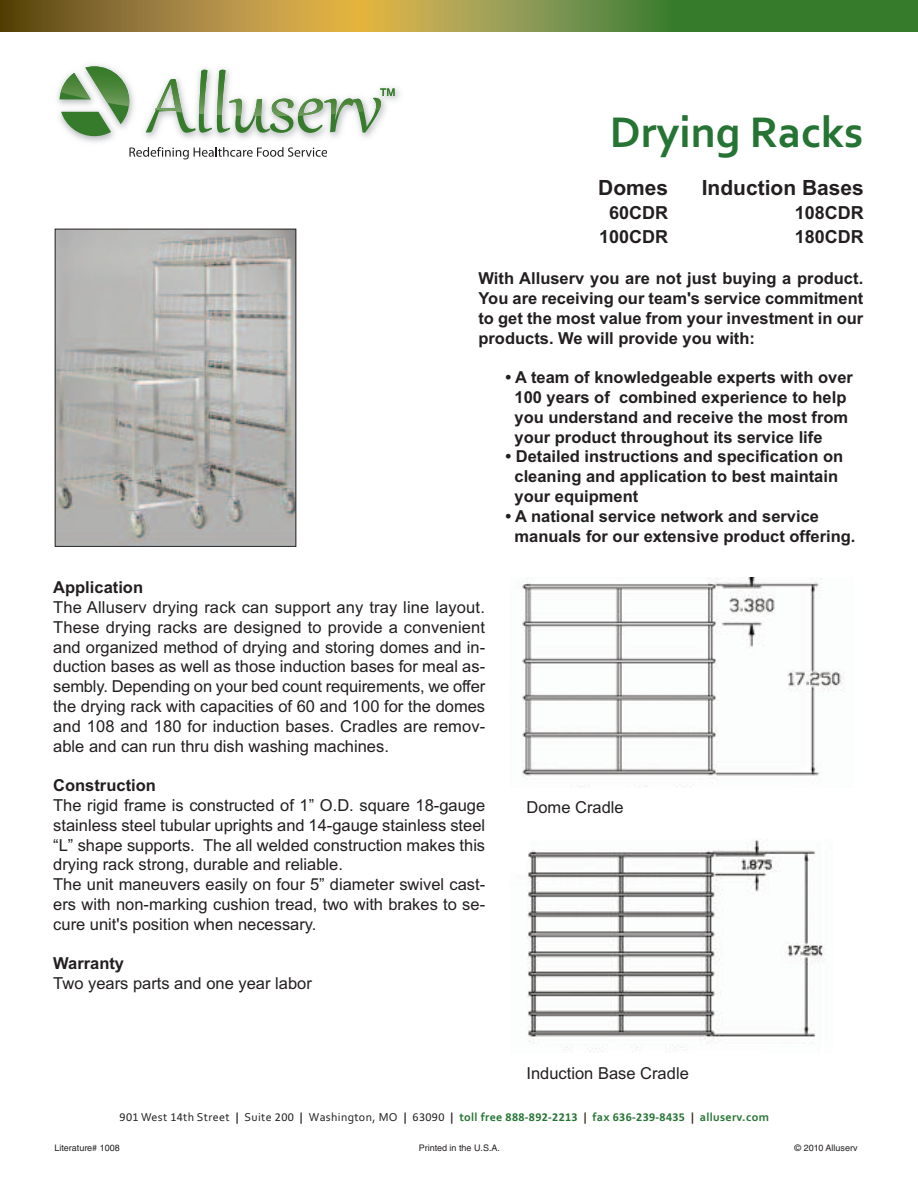
<style>
.page{position:relative;width:918px;height:1188px;background:#fff}
.page>*{position:absolute;margin:0;border:0;box-sizing:border-box;transform-origin:0 0}
.t1{font:700 45px "Corbel";color:#267434}
.t2{font:700 21px "Arial";color:#231f20}
.t3{font:700 18px/24px "Arial";color:#231f20;text-align:center}
.t4{font:16.5px/19.8px "Arial";color:#231f20;text-align:justify}
.t5{font:700 16.5px/19.8px "Arial";color:#231f20}
.t6{font:12px "Corbel";letter-spacing:.03em;color:#231f20}
.t7{font:9px "Helvetica";color:#231f20}
.s1{font-family:"Calibri"}
.s2{font-weight:700}
.s3{font-weight:700;color:#267434}
.s4{font-family:"Calibri";font-weight:700;color:#267434}
.s5{font-weight:700;color:#2d1c0c}
</style>
<div class="page">
<img style="left:57px;top:65px;width:343px;height:77px">
<svg style="left:60px;top:66px;width:335px;height:70px"></svg>
<svg style="left:129px;top:147px;width:198px;height:12px"></svg>
<div style="left:669px;top:0;width:249px;height:32px;background:#357b2b"></div>
<svg style="left:360px;top:0;width:309px;height:32px"></svg>
<svg style="left:0;top:0;width:360px;height:32px"></svg>
<img style="left:57px;top:231px;width:237px;height:314px">
<div style="left:55px;top:229px;width:241px;height:318px;border:1px solid #231f20"></div>
<img style="left:522px;top:577px;width:323px;height:211px">
<img style="left:527px;top:839px;width:299px;height:213px">
<h1 class="t1" style="left:610px;top:105px;width:255px">Drying Racks</h1>
<p class="t2" style="left:598px;top:175px;width:72px">Domes</p>
<p class="t3" style="left:599px;top:201px;width:71px">60CDR<br>100CDR</p>
<p class="t2" style="left:702px;top:175px;width:164px">Induction Bases</p>
<p class="t3" style="left:795px;top:201px;width:71px;text-align:left">108CDR<br>180CDR</p>
<p class="t5" style="left:478px;top:269px;width:386px;text-align:justify">With Alluserv you are not just buying a product.<br>You are receiving our team's service commitment to get the most value from your investment in our products. We will provide you with:</p>
<p class="t5" style="left:514px;top:368px;width:340px;text-indent:-9px">• A team of knowledgeable experts with over 100 years of combined experience to help you understand and receive the most from your product throughout its service life</p>
<p class="t5" style="left:514px;top:447px;width:330px;text-indent:-9px">• Detailed instructions and specification on cleaning and application to best maintain your equipment</p>
<p class="t5" style="left:514px;top:506px;width:343px;text-indent:-9px">• A national service network and service manuals for our extensive product offering.</p>
<p class="t5" style="left:53px;top:578px;width:91px">Application</p>
<p class="t4" style="left:53px;top:597px;width:434px">The Alluserv drying rack can support any tray line layout.<br>These drying racks are designed to provide a convenient and organized method of drying and storing domes and in&shy;duction bases as well as those induction bases for meal as&shy;sembly. Depending on your bed count requirements, we offer the drying rack with capacities of 60 and 100 for the domes and 108 and 180 for induction bases. Cradles are remov&shy;able and can run thru dish washing machines.</p>
<p class="t5" style="left:53px;top:776px;width:104px">Construction</p>
<p class="t4" style="left:53px;top:795px;width:434px;text-align:left">The rigid frame is constructed of 1” O.D. square 18-gauge stainless steel tubular uprights and 14-gauge stainless steel “L” shape supports. The all welded construction makes this drying rack strong, durable and reliable.<br>The unit maneuvers easily on four 5” diameter swivel cast&shy;ers with non-marking cushion tread, two with brakes to se&shy;cure unit's position when necessary.</p>
<p class="t5" style="left:53px;top:954px;width:72px">Warranty</p>
<p class="t4" style="left:53px;top:974px;width:260px">Two years parts and one year labor</p>
<p class="t4" style="left:526px;top:797px;width:99px">Dome Cradle</p>
<p class="t4" style="left:526px;top:1063px;width:164px">Induction Base Cradle</p>
<p class="t6" style="left:120px;top:1110px;width:651px"><span class="s1">901</span> West <span class="s1">14</span>th Street <span class="s2">|</span> Suite <span class="s1">200</span> <span class="s2">|</span> Washington, MO <span class="s2">|</span> <span class="s1">63090</span> <span class="s2">|</span> <span class="s3">toll free</span> <span class="s4">888-892-2213</span> <span class="s5">|</span> <span class="s3">fax</span> <span class="s4">636-239-8435</span> <span class="s5">|</span> <span class="s3">alluserv.com</span></p>
<p class="t7" style="left:54px;top:1144px;width:67px">Literature# 1008</p>
<p class="t7" style="left:419px;top:1144px;width:83px">Printed in the U.S.A.</p>
<p class="t7" style="left:795px;top:1144px;width:65px">© 2010 Alluserv</p>
</div>
